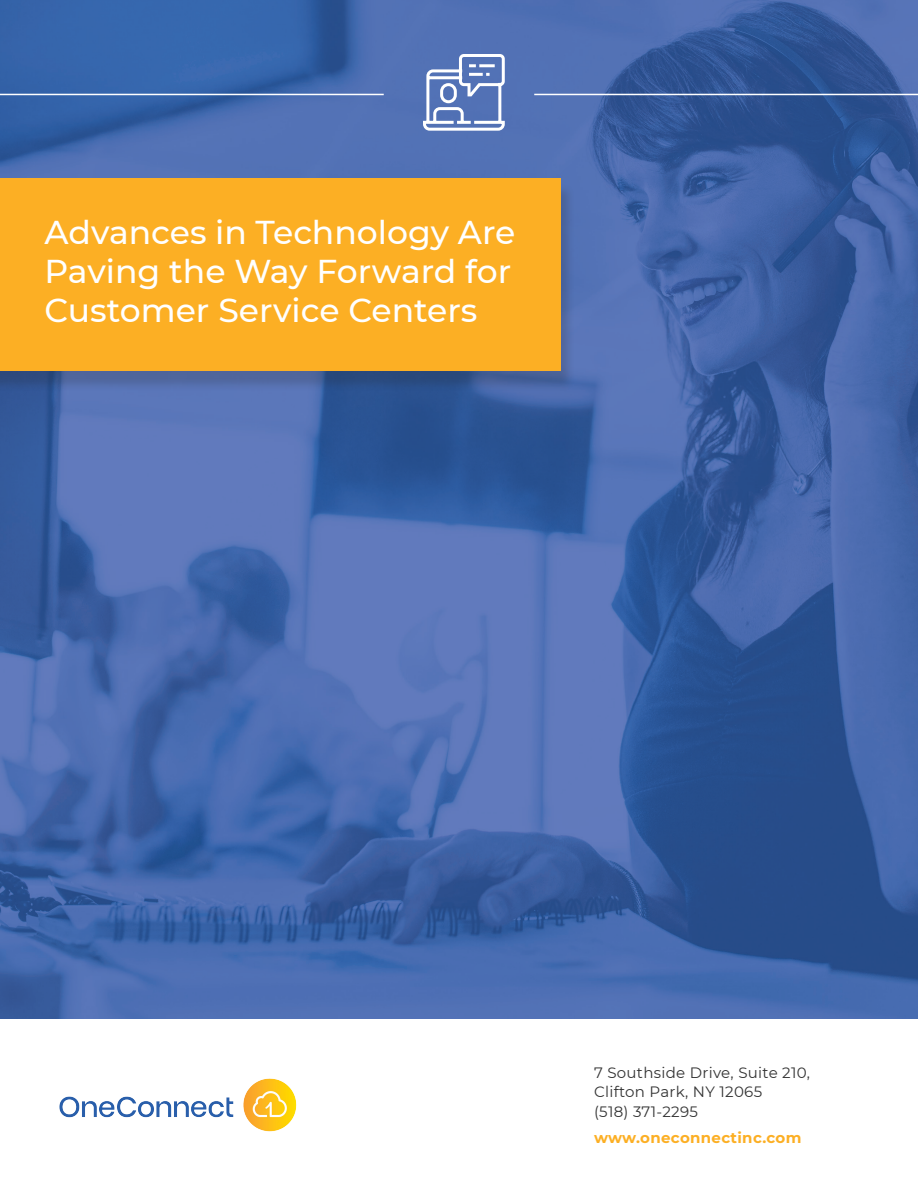
<style>
.page{position:relative;width:918px;height:1188px;background:#fff}
.page>*{position:absolute;margin:0;border:0;box-sizing:border-box;transform-origin:0 0}
.t1{font:500 33px/39px "Montserrat";color:#fff}
.t2{font:15px/19.5px "Montserrat";letter-spacing:.02em;color:#333}
.t3{font:700 15px "Montserrat";letter-spacing:.02em;color:#fcaf24}
</style>
<div class="page">
<img style="left:0;top:0;width:918px;height:1018px">
<div style="left:0;top:183px;width:575px;height:209px;background:#231f20;opacity:.2"></div>
<div style="left:0;top:178px;width:561px;height:192px;background:#fcaf24"></div>
<hr style="left:0;top:94px;width:384px;height:1px;background:#fff">
<hr style="left:534px;top:94px;width:384px;height:1px;background:#fff">
<img style="left:59px;top:1078px;width:238px;height:54px">
<svg style="left:422px;top:53px;width:84px;height:79px"></svg>
<p class="t1" style="left:45px;top:212px;width:472px">Advances in Technology Are<br>Paving the Way Forward for<br>Customer Service Centers</p>
<p class="t2" style="left:594px;top:1062px;width:218px">7 Southside Drive, Suite 210,<br>Clifton Park, NY 12065<br>(518) 371-2295</p>
<p class="t3" style="left:594px;top:1127px;width:209px">www.oneconnectinc.com</p>
</div>
